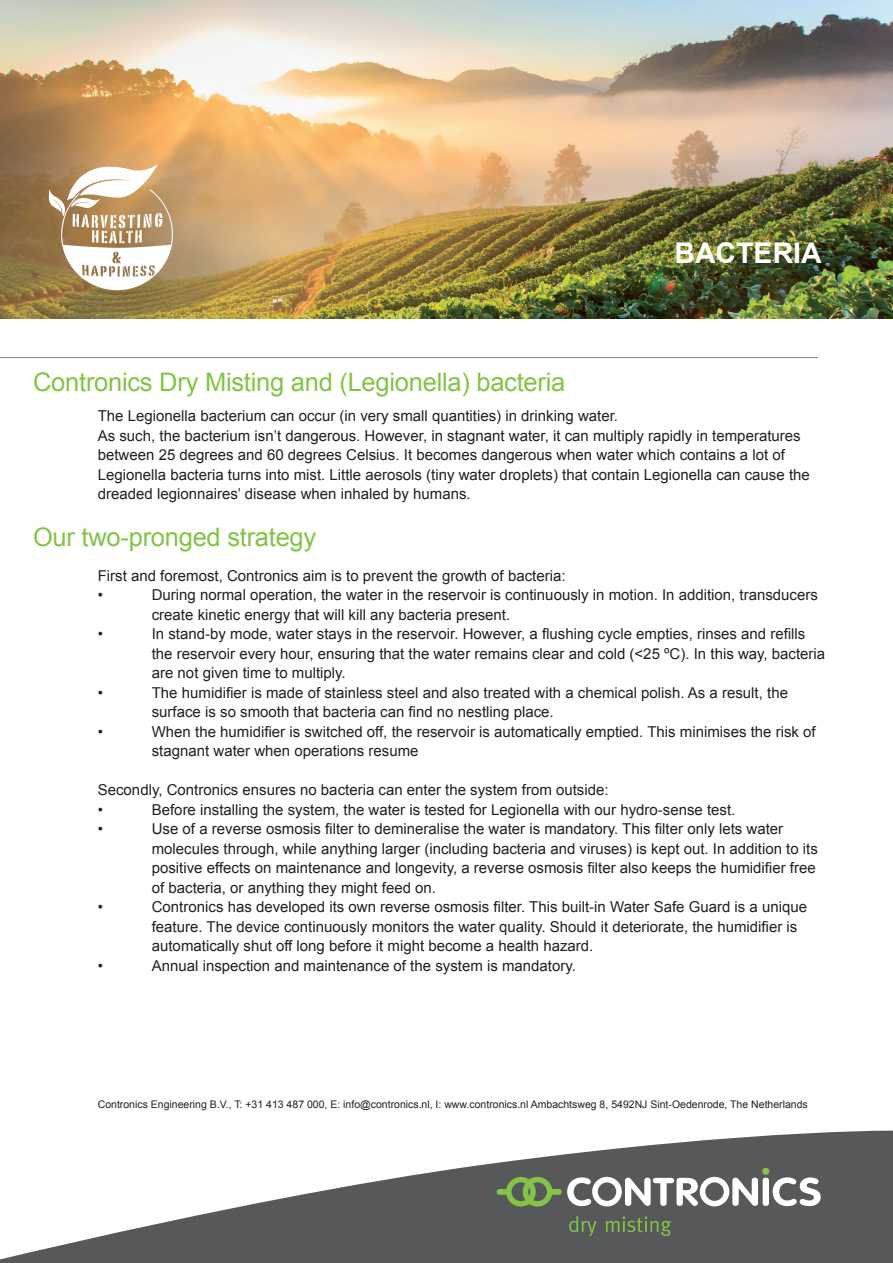
<style>
.page{position:relative;width:893px;height:1263px;background:#fff}
.page>*{position:absolute;margin:0;border:0;box-sizing:border-box;transform-origin:0 0}
.t1{font:700 28.5px "Arial";color:#fff}
.t2{font:25.5px "Arial";letter-spacing:-.01em;color:#83c447}
.t3{font:15px/19.5px "Arial";color:#231f20}
.t4{font:10.5px "Arial";color:#231f20}
</style>
<div class="page">
<svg style="left:0;top:1130px;width:893px;height:133px;fill:#57585a"></svg>
<img style="left:0;top:0;width:893px;height:319px">
<hr style="left:0;top:357px;width:818px;height:1px;background:#808285">
<svg style="left:47px;top:155px;width:126px;height:135px"></svg>
<div style="left:762px;top:1168px;width:7px;height:7px;background:#83c447;border-radius:50%"></div>
<div style="left:763px;top:1177px;width:6px;height:29px;background:#fff;border-radius:3px"></div>
<svg style="left:773px;top:1177px;width:48px;height:29px"></svg>
<svg style="left:497px;top:1177px;width:261px;height:29px"></svg>
<svg style="left:569px;top:1216px;width:27px;height:20px"></svg>
<svg style="left:606px;top:1216px;width:65px;height:20px"></svg>
<h2 class="t2" style="left:33px;top:365px;width:534px">Contronics Dry Misting and (Legionella) bacteria</h2>
<h1 class="t1" style="left:674px;top:234px;width:149px">BACTERIA</h1>
<p class="t3" style="left:98px;top:406px;width:713px">The Legionella bacterium can occur (in very small quantities) in drinking water.<br>As such, the bacterium isn’t dangerous. However, in stagnant water, it can multiply rapidly in temperatures between 25 degrees and 60 degrees Celsius. It becomes dangerous when water which contains a lot of Legionella bacteria turns into mist. Little aerosols (tiny water droplets) that contain Legionella can cause the dreaded legionnaires’ disease when inhaled by humans.</p>
<h2 class="t2" style="left:33px;top:520px;width:285px">Our two-pronged strategy</h2>
<p class="t3" style="left:98px;top:566px;width:469px">First and foremost, Contronics aim is to prevent the growth of bacteria: •</p>
<p class="t3" style="left:152px;top:585px;width:668px">During normal operation, the water in the reservoir is continuously in motion. In addition, transducers create kinetic energy that will kill any bacteria present.</p>
<p class="t3" style="left:98px;top:624px;width:7px">•</p>
<p class="t3" style="left:152px;top:624px;width:675px">In stand-by mode, water stays in the reservoir. However, a flushing cycle empties, rinses and refills the reservoir every hour, ensuring that the water remains clear and cold (&lt;25 ºC). In this way, bacteria are not given time to multiply.</p>
<p class="t3" style="left:98px;top:683px;width:7px">•</p>
<p class="t3" style="left:152px;top:683px;width:638px">The humidifier is made of stainless steel and also treated with a chemical polish. As a result, the surface is so smooth that bacteria can find no nestling place.</p>
<p class="t3" style="left:98px;top:722px;width:7px">•</p>
<p class="t3" style="left:152px;top:722px;width:665px">When the humidifier is switched off, the reservoir is automatically emptied. This minimises the risk of stagnant water when operations resume</p>
<p class="t3" style="left:98px;top:780px;width:512px">Secondly, Contronics ensures no bacteria can enter the system from outside: •</p>
<p class="t3" style="left:152px;top:800px;width:585px">Before installing the system, the water is tested for Legionella with our hydro-sense test.</p>
<p class="t3" style="left:98px;top:819px;width:7px">•</p>
<p class="t3" style="left:152px;top:819px;width:668px">Use of a reverse osmosis filter to demineralise the water is mandatory. This filter only lets water molecules through, while anything larger (including bacteria and viruses) is kept out. In addition to its positive effects on maintenance and longevity, a reverse osmosis filter also keeps the humidifier free of bacteria, or anything they might feed on.</p>
<p class="t3" style="left:98px;top:897px;width:7px">•</p>
<p class="t3" style="left:152px;top:897px;width:657px">Contronics has developed its own reverse osmosis filter. This built-in Water Safe Guard is a unique feature. The device continuously monitors the water quality. Should it deteriorate, the humidifier is automatically shut off long before it might become a health hazard.</p>
<p class="t3" style="left:98px;top:956px;width:7px">•</p>
<p class="t3" style="left:152px;top:956px;width:426px">Annual inspection and maintenance of the system is mandatory.</p>
<p class="t4" style="left:98px;top:1097px;width:711px">Contronics Engineering B.V., T: +31 413 487 000, E: info@contronics.nl, I: www.contronics.nl Ambachtsweg 8, 5492NJ Sint-Oedenrode, The Netherlands</p>
</div>
